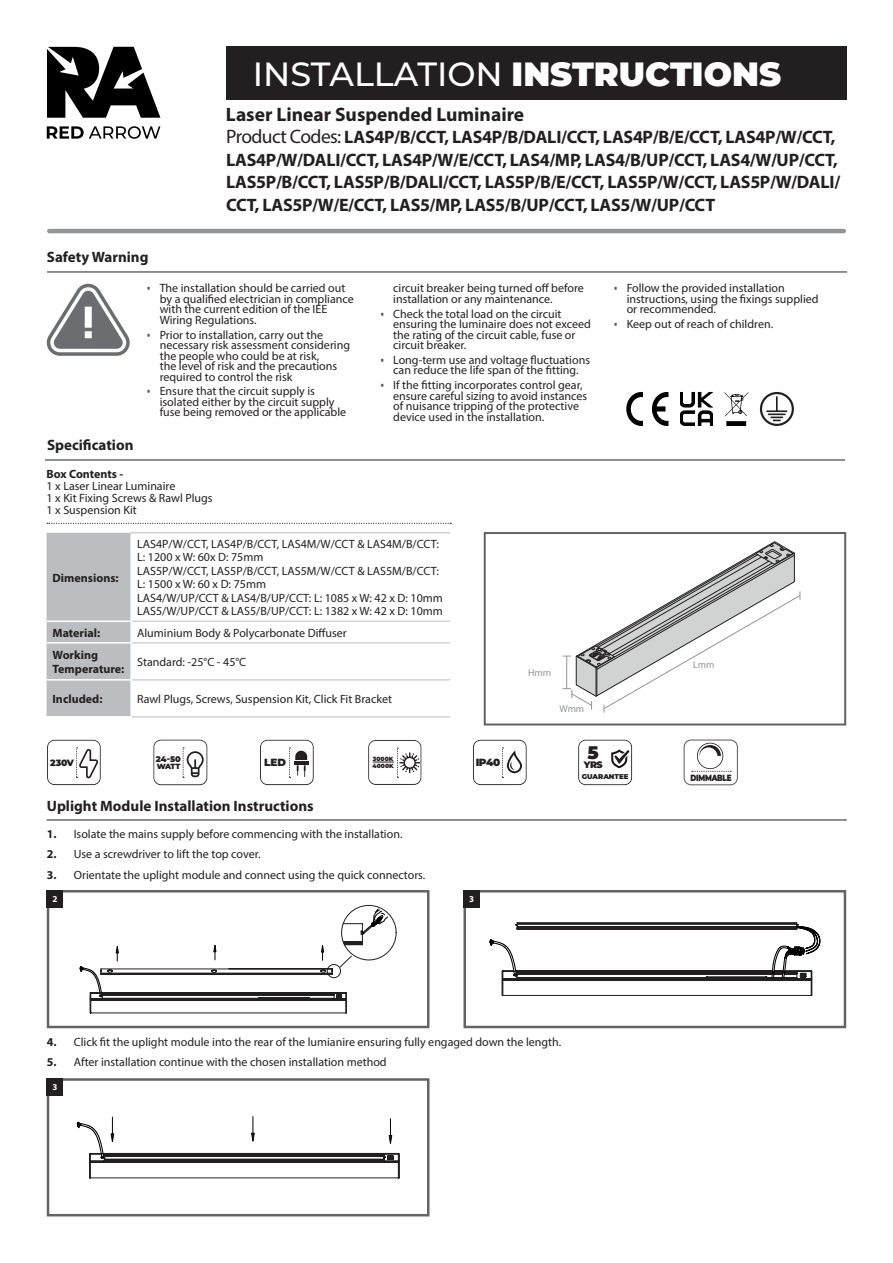
<style>
.page{position:relative;width:893px;height:1263px;background:#fff}
.page>*{position:absolute;margin:0;border:0;box-sizing:border-box;transform-origin:0 0}
.t1{font:500 33.6px "Montserrat";color:#fff}
._1__PRODUCT_NAME_CODES{font:700 19.5px "Myriad Pro";color:#231f20}
.t2{font:900 18.15px "Montserrat";color:#231f20}
._1__PRODUCT_NAME_CODES-2{font:700 18px/22.5px "Myriad Pro";letter-spacing:-.01em;color:#231f20}
.t3{font:700 15px "Myriad Pro";color:#231f20}
.INSTALLATION_INSTRUCTION_PRODUCT{font:12px/10.5px "Myriad Pro";color:#231f20}
.t4{font:700 12px/13.5px "Myriad Pro";color:#231f20}
.t5{font:900 10.35px "Montserrat";letter-spacing:-.035em;color:#231f20}
.t6{font:9.9px "Myriad Pro";color:#939598}
.t7{font:900 9.45px "Montserrat";color:#231f20}
.t8{font:900 9.15px "Montserrat";color:#231f20}
.t9{font:900 9px "Montserrat";letter-spacing:-.035em;color:#231f20;scale:.8 1}
._3__BODY_COPY{font:700 9px "Myriad Pro";color:#fff}
.t10{font:900 8.25px "Montserrat";color:#231f20}
.t11{font:900 7.5px "Montserrat";color:#231f20}
.t12{font:900 7.05px "Montserrat";letter-spacing:-.005em;color:#231f20}
.t13{font:900 6px/7.5px "Montserrat";color:#231f20}
.s1{font-weight:900}
.s2{font-weight:400;font-size:19.5px}
.s3{font-family:"Geogrotesque";font-weight:700;font-size:13.5px;color:#57585a}
.s4{font-weight:700}
</style>
<div class="page">
<div style="left:226px;top:47px;width:620px;height:53px;background:#231f20"></div>
<svg style="left:47px;top:523px;width:404px;height:1px"></svg>
<div style="left:47px;top:533px;width:83px;height:183px;background:#bcbdc0"></div>
<hr style="left:47px;top:620px;width:85px;height:2px;background:#fff">
<hr style="left:47px;top:642px;width:85px;height:1px;background:#fff">
<hr style="left:132px;top:620px;width:318px;height:2px;background:#d1d2d4">
<hr style="left:132px;top:642px;width:318px;height:1px;background:#d1d2d4">
<hr style="left:47px;top:679px;width:85px;height:2px;background:#fff">
<hr style="left:130px;top:532px;width:320px;height:1px;background:#d1d2d4">
<hr style="left:132px;top:679px;width:318px;height:2px;background:#d1d2d4">
<hr style="left:132px;top:716px;width:318px;height:2px;background:#d1d2d4">
<hr style="left:47px;top:272px;width:800px;height:1px;background:#231f20">
<hr style="left:49px;top:229px;width:795px;height:4px;background:#939598">
<div style="left:45px;top:738px;width:57px;height:48px;background:#231f20;opacity:.75"></div>
<svg style="left:76px;top:747px;width:23px;height:33px"></svg>
<div style="left:470px;top:738px;width:57px;height:48px;background:#231f20;opacity:.75"></div>
<svg style="left:502px;top:747px;width:20px;height:31px"></svg>
<div style="left:576px;top:736px;width:57px;height:50px;background:#231f20;opacity:.75"></div>
<div style="left:607px;top:746px;width:26px;height:26px;background:#f0f0f0"></div>
<svg style="left:578px;top:740px;width:54px;height:45px"></svg>
<svg style="left:47px;top:126px;width:113px;height:13px"></svg>
<svg style="left:47px;top:47px;width:113px;height:71px"></svg>
<svg style="left:46px;top:283px;width:84px;height:73px"></svg>
<svg style="left:652px;top:392px;width:16px;height:34px"></svg>
<svg style="left:626px;top:392px;width:17px;height:34px"></svg>
<svg style="left:680px;top:392px;width:33px;height:34px"></svg>
<div style="left:484px;top:532px;width:362px;height:193px;border:2px solid #636366"></div>
<hr style="left:45px;top:460px;width:800px;height:1px;background:#231f20">
<div style="left:151px;top:737px;width:57px;height:48px;background:#231f20;opacity:.75"></div>
<svg style="left:183px;top:747px;width:21px;height:31px"></svg>
<div style="left:258px;top:738px;width:56px;height:48px;background:#231f20;opacity:.75"></div>
<hr style="left:294px;top:761px;width:15px;height:3px;background:#231f20">
<svg style="left:289px;top:747px;width:18px;height:31px"></svg>
<div style="left:366px;top:738px;width:57px;height:48px;background:#231f20;opacity:.75"></div>
<svg style="left:562px;top:541px;width:239px;height:171px"></svg>
<svg style="left:373px;top:748px;width:47px;height:30px"></svg>
<div style="left:760px;top:392px;width:34px;height:34px;border:2px solid #231f20;border-radius:50%"></div>
<svg style="left:768px;top:396px;width:17px;height:25px"></svg>
<hr style="left:766px;top:410px;width:21px;height:2px;background:#231f20">
<svg style="left:724px;top:392px;width:24px;height:34px"></svg>
<div style="left:684px;top:739px;width:54px;height:46px;border:1px solid #57585a;border-radius:7px"></div>
<svg style="left:692px;top:743px;width:39px;height:29px"></svg>
<hr style="left:47px;top:819px;width:800px;height:1px;background:#231f20">
<div style="left:47px;top:890px;width:382px;height:138px;border:2px solid #636366"></div>
<div style="left:47px;top:890px;width:16px;height:17px;background:#231f20"></div>
<svg style="left:79px;top:904px;width:318px;height:110px"></svg>
<div style="left:463px;top:890px;width:383px;height:138px;border:2px solid #636366"></div>
<div style="left:463px;top:890px;width:17px;height:17px;background:#231f20"></div>
<svg style="left:489px;top:922px;width:331px;height:74px"></svg>
<div style="left:47px;top:1078px;width:382px;height:138px;border:2px solid #636366"></div>
<div style="left:47px;top:1078px;width:16px;height:17px;background:#231f20"></div>
<svg style="left:77px;top:1116px;width:323px;height:63px"></svg>
<p class="t1" style="left:253px;top:51px;width:530px">INSTALLATION <span class="s1">INSTRUCTIONS</span></p>
<p class="t3" style="left:47px;top:247px;width:103px">Safety Warning</p>
<p class="_1__PRODUCT_NAME_CODES" style="left:226px;top:102px;width:300px">Laser Linear Suspended Luminaire</p>
<p class="_1__PRODUCT_NAME_CODES-2" style="left:226px;top:125px;width:616px"><span class="s2">Product Codes:</span> LAS4P/B/CCT, LAS4P/B/DALI/CCT, LAS4P/B/E/CCT, LAS4P/W/CCT, LAS4P/W/DALI/CCT, LAS4P/W/E/CCT, LAS4/MP, LAS4/B/UP/CCT, LAS4/W/UP/CCT, LAS5P/B/CCT, LAS5P/B/DALI/CCT, LAS5P/B/E/CCT, LAS5P/W/CCT, LAS5P/W/DALI/ CCT, LAS5P/W/E/CCT, LAS5/MP, LAS5/B/UP/CCT, LAS5/W/UP/CCT</p>
<p class="t3" style="left:47px;top:435px;width:88px">Specification</p>
<p class="INSTALLATION_INSTRUCTION_PRODUCT" style="left:160px;top:283px;width:196px;text-indent:-13px"><span class="s3">•</span> The installation should be carried out by a qualified electrician in compliance with the current edition of the IEE Wiring Regulations.</p>
<p class="INSTALLATION_INSTRUCTION_PRODUCT" style="left:160px;top:329px;width:192px;text-indent:-13px"><span class="s3">•</span> Prior to installation, carry out the necessary risk assessment considering the people who could be at risk,<br>the level of risk and the precautions required to control the risk</p>
<p class="INSTALLATION_INSTRUCTION_PRODUCT" style="left:160px;top:386px;width:188px;text-indent:-13px"><span class="s3">•</span> Ensure that the circuit supply is isolated either by the circuit supply fuse being removed or the applicable</p>
<p class="INSTALLATION_INSTRUCTION_PRODUCT" style="left:47px;top:468px;width:168px;line-height:12px"><span class="s4">Box Contents -<br></span>1 x Laser Linear Luminaire<br>1 x Kit Fixing Screws &amp; Rawl Plugs<br>1 x Suspension Kit</p>
<p class="INSTALLATION_INSTRUCTION_PRODUCT" style="left:393px;top:283px;width:192px">circuit breaker being turned off before installation or any maintenance.</p>
<p class="INSTALLATION_INSTRUCTION_PRODUCT" style="left:393px;top:308px;width:199px;text-indent:-13px"><span class="s3">•</span> Check the total load on the circuit ensuring the luminaire does not exceed the rating of the circuit cable, fuse or circuit breaker.</p>
<p class="INSTALLATION_INSTRUCTION_PRODUCT" style="left:380px;top:354px;width:211px;text-align:center"><span class="s3">•</span> Long-term use and voltage fluctuations can reduce the life span of the fitting.</p>
<p class="INSTALLATION_INSTRUCTION_PRODUCT" style="left:393px;top:380px;width:196px;text-indent:-13px"><span class="s3">•</span> If the fitting incorporates control gear, ensure careful sizing to avoid instances of nuisance tripping of the protective device used in the installation.</p>
<p class="t4" style="left:53px;top:570px;width:68px">Dimensions:</p>
<p class="INSTALLATION_INSTRUCTION_PRODUCT" style="left:137px;top:537px;width:307px;line-height:13.5px">LAS4P/W/CCT, LAS4P/B/CCT, LAS4M/W/CCT &amp; LAS4M/B/CCT:<br>L: 1200 x W: 60x D: 75mm<br>LAS5P/W/CCT, LAS5P/B/CCT, LAS5M/W/CCT &amp; LAS5M/B/CCT:<br>L: 1500 x W: 60 x D: 75mm<br>LAS4/W/UP/CCT &amp; LAS4/B/UP/CCT: L: 1085 x W: 42 x D: 10mm LAS5/W/UP/CCT &amp; LAS5/B/UP/CCT: L: 1382 x W: 42 x D: 10mm</p>
<p class="t4" style="left:53px;top:625px;width:49px">Material:</p>
<p class="INSTALLATION_INSTRUCTION_PRODUCT" style="left:137px;top:627px;width:211px">Aluminium Body &amp; Polycarbonate Diffuser</p>
<p class="t4" style="left:53px;top:648px;width:73px">Working<br>Temperature:</p>
<p class="INSTALLATION_INSTRUCTION_PRODUCT" style="left:137px;top:656px;width:111px">Standard: -25°C - 45°C</p>
<p class="t4" style="left:53px;top:692px;width:51px">Included:</p>
<p class="INSTALLATION_INSTRUCTION_PRODUCT" style="left:137px;top:693px;width:256px">Rawl Plugs, Screws, Suspension Kit, Click Fit Bracket</p>
<p class="t6" style="left:528px;top:666px;width:25px">Hmm</p>
<p class="t6" style="left:559px;top:703px;width:26px">Wmm</p>
<p class="INSTALLATION_INSTRUCTION_PRODUCT" style="left:627px;top:283px;width:193px;text-indent:-13px"><span class="s3">•</span> Follow the provided installation instructions, using the fixings supplied or recommended.</p>
<p class="INSTALLATION_INSTRUCTION_PRODUCT" style="left:614px;top:319px;width:161px"><span class="s3">•</span> Keep out of reach of children.</p>
<p class="t6" style="left:693px;top:658px;width:23px">Lmm</p>
<p class="t10" style="left:156px;top:752px;width:27px">24-50</p>
<p class="t11" style="left:157px;top:760px;width:25px">WATT</p>
<p class="t5" style="left:264px;top:755px;width:23px">LED</p>
<p class="t13" style="left:372px;top:754px;width:23px">3000K<br>4000K</p>
<p class="t8" style="left:50px;top:756px;width:25px">230V</p>
<p class="t5" style="left:476px;top:755px;width:26px">IP40</p>
<p class="t3" style="left:47px;top:796px;width:268px">Uplight Module Installation Instructions</p>
<p class="INSTALLATION_INSTRUCTION_PRODUCT" style="left:47px;top:828px;width:357px"><span class="s4">1.</span> Isolate the mains supply before commencing with the installation.</p>
<p class="INSTALLATION_INSTRUCTION_PRODUCT" style="left:47px;top:849px;width:215px"><span class="s4">2.</span> Use a screwdriver to lift the top cover.</p>
<p class="INSTALLATION_INSTRUCTION_PRODUCT" style="left:47px;top:869px;width:380px"><span class="s4">3.</span> Orientate the uplight module and connect using the quick connectors.</p>
<p class="_3__BODY_COPY" style="left:52px;top:893px;width:6px">2</p>
<p class="_3__BODY_COPY" style="left:469px;top:893px;width:6px">3</p>
<p class="t2" style="left:588px;top:739px;width:13px">5</p>
<p class="t7" style="left:584px;top:757px;width:20px">YRS</p>
<p class="t12" style="left:582px;top:771px;width:48px">GUARANTEE</p>
<p class="INSTALLATION_INSTRUCTION_PRODUCT" style="left:47px;top:1036px;width:516px"><span class="s4">4.</span> Click fit the uplight module into the rear of the lumianire ensuring fully engaged down the length.</p>
<p class="INSTALLATION_INSTRUCTION_PRODUCT" style="left:47px;top:1057px;width:341px"><span class="s4">5.</span> After installation continue with the chosen installation method</p>
<p class="_3__BODY_COPY" style="left:52px;top:1081px;width:6px">3</p>
<p class="t9" style="left:690px;top:771px;width:53px">DIMMABLE</p>
</div>
